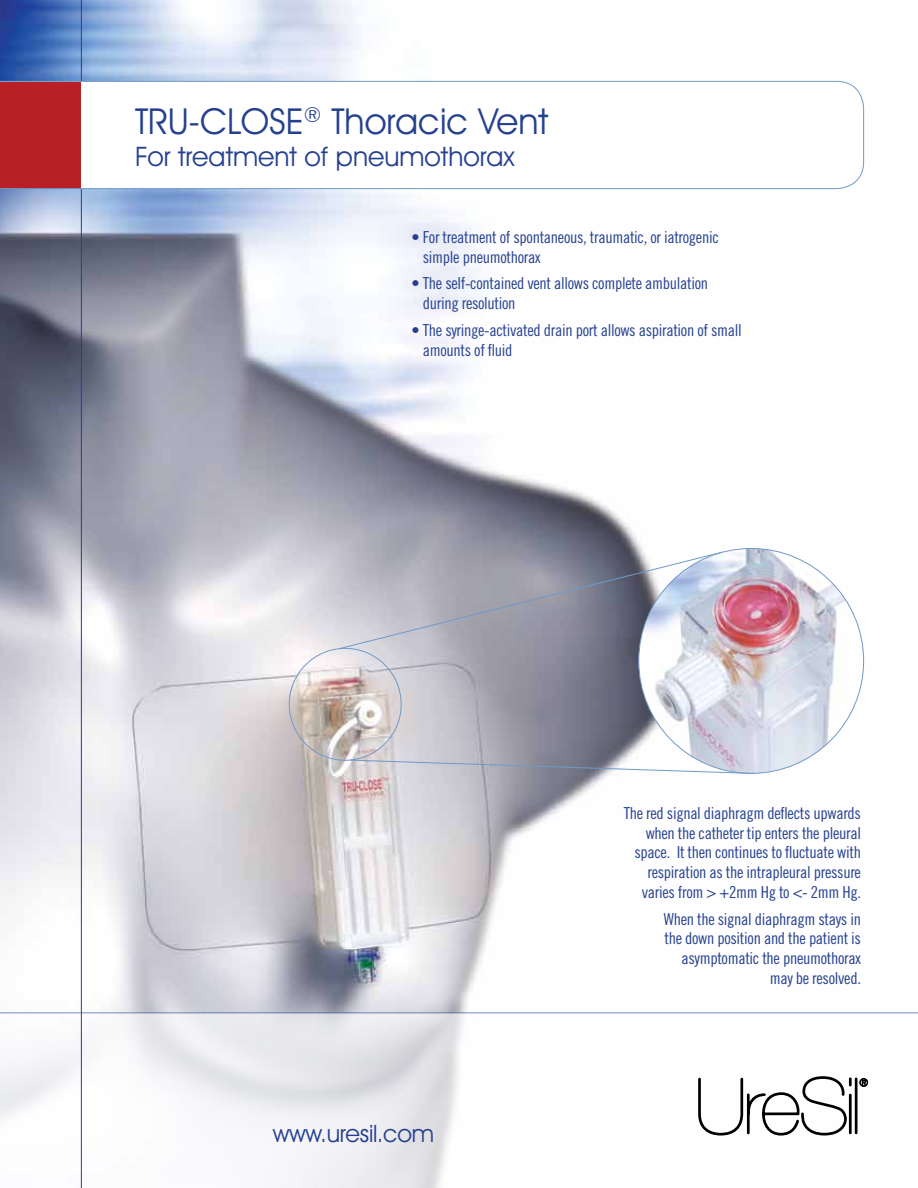
<style>
.page{position:relative;width:918px;height:1188px;background:#fff}
.page>*{position:absolute;margin:0;border:0;box-sizing:border-box;transform-origin:0 0}
.t1{font:36px "Avant Garde IT Cby BT";color:#25408f}
.t2{font:27px "Avant Garde IT Cby BT";color:#25408f}
.t3{font:24px "Avant Garde IT Cby BT";letter-spacing:-.01em;color:#25408f}
.t4{font:16.5px/19.8px "Trade Gothic LT Std Cn 18";letter-spacing:-.02em;color:#25408f}
</style>
<div class="page">
<img style="left:0;top:0;width:865px;height:1012px">
<svg style="left:0;top:1012px;width:918px;height:176px"></svg>
<svg style="left:697px;top:1075px;width:171px;height:61px"></svg>
<hr style="left:81px;top:0;width:1px;height:1188px;background:#25408f">
<svg style="left:0;top:81px;width:864px;height:108px"></svg>
<img style="left:639px;top:548px;width:225px;height:225px;border-radius:112px">
<svg style="left:338px;top:551px;width:385px;height:99px;background:#a6a8b5"></svg>
<svg style="left:350px;top:759px;width:405px;height:15px"></svg>
<h1 class="t1" style="left:135px;top:99px;width:415px">Tru-Close<sup>®</sup> Thoracic Vent</h1>
<h2 class="t2" style="left:135px;top:140px;width:381px">For treatment of pneumothorax</h2>
<p class="t4" style="left:423px;top:227px;width:297px;text-indent:-11px">• For treatment of spontaneous, traumatic, or iatrogenic simple pneumothorax</p>
<p class="t4" style="left:423px;top:274px;width:287px;text-indent:-11px">• The self-contained vent allows complete ambulation during resolution</p>
<p class="t4" style="left:423px;top:320px;width:320px;text-indent:-11px">• The syringe-activated drain port allows aspiration of small amounts of fluid</p>
<h3 class="t3" style="left:273px;top:1118px;width:163px">www.uresil.com</h3>
<p class="t4" style="left:624px;top:803px;width:239px;text-align:right">The red signal diaphragm deflects upwards when the catheter tip enters the pleural space. It then continues to fluctuate with respiration as the intrapleural pressure varies from &gt; +2mm Hg to &lt;- 2mm Hg.</p>
<p class="t4" style="left:664px;top:909px;width:199px;text-align:right">When the signal diaphragm stays in the down position and the patient is asymptomatic the pneumothorax may be resolved.</p>
</div>
